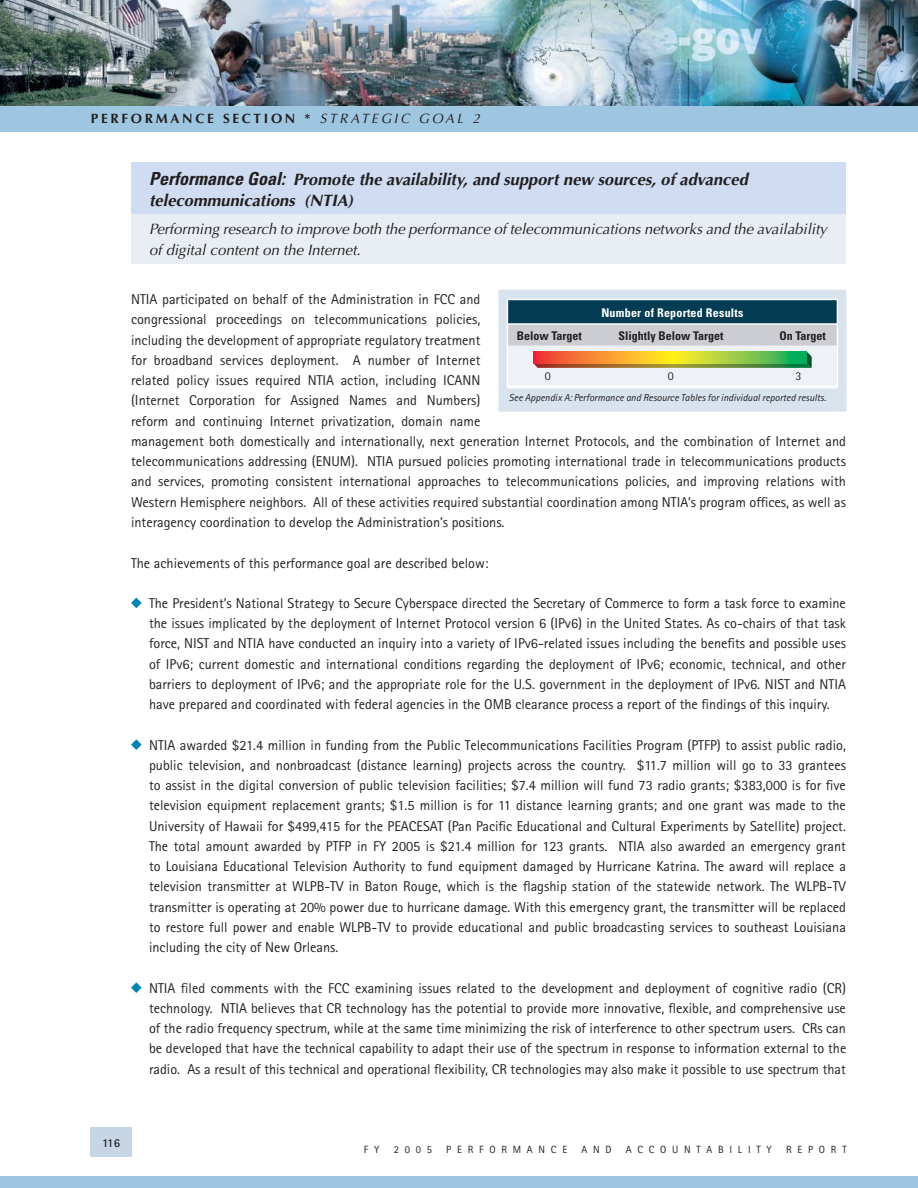
<style>
.page{position:relative;width:918px;height:1188px;background:#fff}
.page>*{position:absolute;margin:0;border:0;box-sizing:border-box;transform-origin:0 0}
.t1{font:italic 700 16.5px/20.2px "Optima";color:#231f20}
.t2{font:italic 15px/20.2px "Optima";color:#231f20}
.t3{font:14.25px/20.2px "Rotis Sans Serif";color:#231f20;text-align:justify}
.t4{font:700 13.5px "Optima";letter-spacing:.2em;color:#231f20}
.t5{font:700 condensed 12px "Univers";color:#231f20}
.t6{font:700 condensed 12px "Univers";letter-spacing:.02em;color:#fff}
.t7{font:12px "Rotis Sans Serif";color:#231f20}
.t8{font:700 12px "Rotis Sans Serif";color:#231f20}
.t9{font:10.5px "Rotis Sans Serif";letter-spacing:.55em;color:#231f20}
.t10{font:italic 10.2px "Rotis Sans Serif";color:#231f20}
.s1{font-weight:400;font-style:italic}
.s2{font-family:"Univers";font-stretch:condensed;font-size:18px}
</style>
<div class="page">
<div style="left:131px;top:162px;width:714px;height:53px;background:#cfdcf1"></div>
<div style="left:131px;top:215px;width:714px;height:49px;background:#e9eef4"></div>
<svg style="left:131px;top:598px;width:11px;height:10px"></svg>
<svg style="left:131px;top:739px;width:11px;height:11px"></svg>
<svg style="left:131px;top:982px;width:11px;height:11px"></svg>
<div style="left:503px;top:388px;width:339px;height:19px;background:#d8e3ee"></div>
<div style="left:837px;top:299px;width:9px;height:89px;background:#d8e3ee"></div>
<div style="left:837px;top:388px;width:9px;height:15px;background:#d8e3ee"></div>
<div style="left:498px;top:388px;width:9px;height:15px;background:#d8e3ee"></div>
<div style="left:498px;top:403px;width:348px;height:9px;background:#d8e3ee"></div>
<div style="left:498px;top:290px;width:348px;height:9px;background:#d8e3ee"></div>
<div style="left:498px;top:299px;width:9px;height:89px;background:#d8e3ee"></div>
<hr style="left:507px;top:299px;width:331px;height:1px;background:#fff">
<hr style="left:507px;top:385px;width:331px;height:2px;background:#fff">
<svg style="left:508px;top:300px;width:330px;height:85px;background:#97aaae"></svg>
<svg style="left:533px;top:352px;width:274px;height:11px;background:#c1ae39"></svg>
<div style="left:91px;top:1127px;width:41px;height:29px;background:#c6d6e6"></div>
<div style="left:0;top:1176px;width:918px;height:12px;background:#9fc6e1"></div>
<img style="left:0;top:0;width:918px;height:106px">
<div style="left:0;top:106px;width:918px;height:25px;background:#9fc6e1"></div>
<p class="t4" style="left:91px;top:113px;width:391px">PERFORMANCE SECTION * <span class="s1">STRATEGIC GOAL 2</span></p>
<p class="t1" style="left:149px;top:171px;width:600px"><span class="s2">Performance Goal:</span> Promote the availability, and support new sources, of advanced telecommunications (NTIA)</p>
<p class="t2" style="left:149px;top:221px;width:680px">Performing research to improve both the performance of telecommunications networks and the availability of digital content on the Internet.</p>
<p class="t3" style="left:131px;top:291px;width:716px;text-align:left">NTIA participated on behalf of the Administration in FCC and<br>congressional proceedings on telecommunications policies,<br>including the development of appropriate regulatory treatment<br>for broadband services deployment. A number of Internet<br>related policy issues required NTIA action, including ICANN<br>(Internet Corporation for Assigned Names and Numbers)<br>reform and continuing Internet privatization, domain name<br>management both domestically and internationally, next generation Internet Protocols, and the combination of Internet and telecommunications addressing (ENUM). NTIA pursued policies promoting international trade in telecommunications products and services, promoting consistent international approaches to telecommunications policies, and improving relations with Western Hemisphere neighbors. All of these activities required substantial coordination among NTIA’s program offices, as well as interagency coordination to develop the Administration’s positions.</p>
<p class="t3" style="left:131px;top:554px;width:359px">The achievements of this performance goal are described below:</p>
<p class="t3" style="left:149px;top:594px;width:698px">The President’s National Strategy to Secure Cyberspace directed the Secretary of Commerce to form a task force to examine the issues implicated by the deployment of Internet Protocol version 6 (IPv6) in the United States. As co-chairs of that task force, NIST and NTIA have conducted an inquiry into a variety of IPv6-related issues including the benefits and possible uses of IPv6; current domestic and international conditions regarding the deployment of IPv6; economic, technical, and other barriers to deployment of IPv6; and the appropriate role for the U.S. government in the deployment of IPv6. NIST and NTIA have prepared and coordinated with federal agencies in the OMB clearance process a report of the findings of this inquiry.</p>
<p class="t3" style="left:149px;top:736px;width:698px">NTIA awarded $21.4 million in funding from the Public Telecommunications Facilities Program (PTFP) to assist public radio, public television, and nonbroadcast (distance learning) projects across the country. $11.7 million will go to 33 grantees to assist in the digital conversion of public television facilities; $7.4 million will fund 73 radio grants; $383,000 is for five television equipment replacement grants; $1.5 million is for 11 distance learning grants; and one grant was made to the University of Hawaii for $499,415 for the PEACESAT (Pan Pacific Educational and Cultural Experiments by Satellite) project.<br>The total amount awarded by PTFP in FY 2005 is $21.4 million for 123 grants. NTIA also awarded an emergency grant to Louisiana Educational Television Authority to fund equipment damaged by Hurricane Katrina. The award will replace a television transmitter at WLPB-TV in Baton Rouge, which is the flagship station of the statewide network. The WLPB-TV transmitter is operating at 20% power due to hurricane damage. With this emergency grant, the transmitter will be replaced to restore full power and enable WLPB-TV to provide educational and public broadcasting services to southeast Louisiana including the city of New Orleans.</p>
<p class="t3" style="left:149px;top:979px;width:699px">NTIA filed comments with the FCC examining issues related to the development and deployment of cognitive radio (CR) technology. NTIA believes that CR technology has the potential to provide more innovative, flexible, and comprehensive use of the radio frequency spectrum, while at the same time minimizing the risk of interference to other spectrum users. CRs can be developed that have the technical capability to adapt their use of the spectrum in response to information external to the radio. As a result of this technical and operational flexibility, CR technologies may also make it possible to use spectrum that</p>
<p class="t6" style="left:601px;top:308px;width:143px">Number of Reported Results</p>
<p class="t5" style="left:517px;top:331px;width:67px">Below Target</p>
<p class="t5" style="left:618px;top:331px;width:107px">Slightly Below Target</p>
<p class="t5" style="left:779px;top:331px;width:48px">On Target</p>
<p class="t7" style="left:545px;top:372px;width:7px">0</p>
<p class="t7" style="left:668px;top:372px;width:7px">0</p>
<p class="t7" style="left:795px;top:372px;width:7px">3</p>
<p class="t10" style="left:509px;top:394px;width:319px">See Appendix A: Performance and Resource Tables for individual reported results.</p>
<p class="t8" style="left:102px;top:1138px;width:20px">116</p>
<p class="t9" style="left:364px;top:1145px;width:17px">F Y</p>
<p class="t9" style="left:394px;top:1145px;width:40px">2005</p>
<p class="t9" style="left:446px;top:1145px;width:122px">PERFORMANCE</p>
<p class="t9" style="left:581px;top:1145px;width:32px">AND</p>
<p class="t9" style="left:626px;top:1145px;width:148px">ACCOUNTABILITY</p>
<p class="t9" style="left:786px;top:1145px;width:62px">REPORT</p>
</div>
